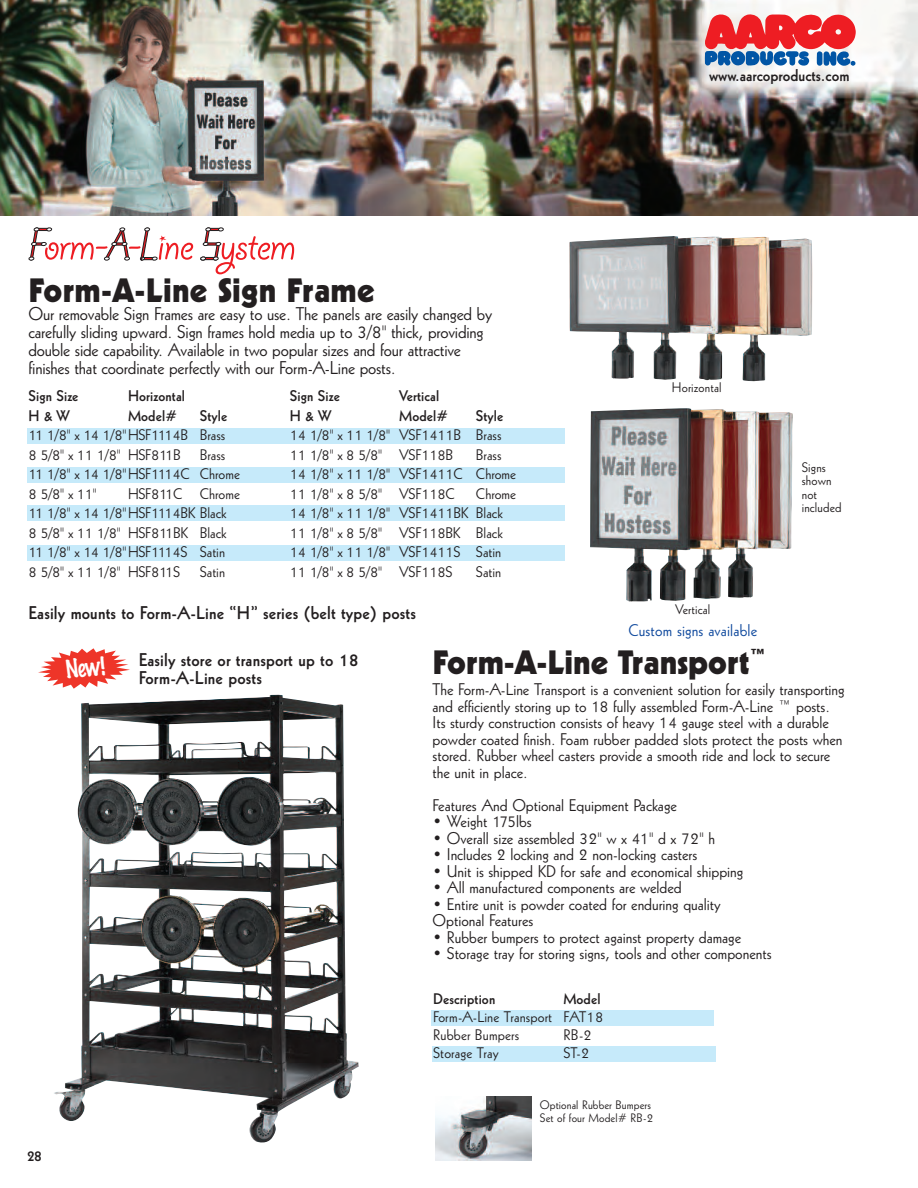
<style>
.page{position:relative;width:918px;height:1188px;background:#fff}
.page>*{position:absolute;margin:0;border:0;box-sizing:border-box;transform-origin:0 0}
.t1{font:33px "Geometric 231 BT Heavy C";color:#231f20}
.t2{font:100 23.4px "Marker Felt";color:#fff;scale:.9 1}
.t3{font:18px/18px "Geometric 231 BT Roman C";letter-spacing:-.01em;color:#231f20}
.t4{font:18px/18px "Geometric 231 BT Bold C";letter-spacing:.01em;color:#231f20}
.t5{font:16.5px/16.5px "Geometric 231 BT Roman C";color:#231f20}
.t6{font:16.5px "Geometric 231 BT Bold C";color:#231f20}
.t7{font:16.5px "Geometric 231 BT Roman C";letter-spacing:.01em;color:#0f499d}
.t8{font:15px "Geometric 231 BT Roman C";letter-spacing:-.02em;color:#231f20}
.t9{font:15px "Geometric 231 BT Bold C";letter-spacing:.01em;color:#231f20}
.t10{font:15px/18px "Geometric 231 BT Roman C";letter-spacing:.01em;color:#231f20}
.t11{font:13.5px/13.5px "Geometric 231 BT Roman C";letter-spacing:.01em;color:#231f20}
.t12{font:12px/13.5px "Geometric 231 BT Roman C";letter-spacing:.01em;color:#231f20}
</style>
<div class="page">
<img style="left:0;top:0;width:918px;height:216px">
<svg style="left:705px;top:14px;width:151px;height:52px;background:#c26274"></svg>
<div style="left:432px;top:1010px;width:282px;height:15px;background:#c6eafa"></div>
<div style="left:432px;top:1046px;width:284px;height:15px;background:#c6eafa"></div>
<img style="left:54px;top:695px;width:305px;height:448px">
<img style="left:436px;top:1096px;width:95px;height:65px">
<img style="left:590px;top:408px;width:203px;height:194px">
<img style="left:569px;top:236px;width:244px;height:145px">
<svg style="left:38px;top:648px;width:92px;height:41px"></svg>
<div style="left:27px;top:428px;width:538px;height:15px;background:#c6eafa"></div>
<div style="left:27px;top:467px;width:538px;height:15px;background:#c6eafa"></div>
<div style="left:27px;top:506px;width:538px;height:15px;background:#c6eafa"></div>
<div style="left:27px;top:545px;width:538px;height:15px;background:#c6eafa"></div>
<svg style="left:29px;top:228px;width:164px;height:32px"></svg>
<svg style="left:200px;top:228px;width:94px;height:46px"></svg>
<h1 class="t1" style="left:28px;top:278px;width:348px">Form-A-Line Sign Frame</h1>
<p class="t3" style="left:28px;top:306px;width:465px">Our removable Sign Frames are easy to use. The panels are easily changed by carefully sliding upward. Sign frames hold media up to 3/8" thick, providing double side capability. Available in two popular sizes and four attractive finishes that coordinate perfectly with our Form-A-Line posts.</p>
<p class="t9" style="left:28px;top:390px;width:51px">Sign Size</p>
<p class="t9" style="left:128px;top:390px;width:59px">Horizontal</p>
<p class="t9" style="left:290px;top:390px;width:51px">Sign Size</p>
<p class="t9" style="left:399px;top:390px;width:41px">Vertical</p>
<p class="t9" style="left:29px;top:410px;width:43px">H&amp;W</p>
<p class="t9" style="left:128px;top:410px;width:50px">Model#</p>
<p class="t9" style="left:200px;top:410px;width:29px">Style</p>
<p class="t9" style="left:290px;top:410px;width:43px">H&amp;W</p>
<p class="t9" style="left:399px;top:410px;width:50px">Model#</p>
<p class="t9" style="left:476px;top:410px;width:29px">Style</p>
<p class="t8" style="left:29px;top:429px;width:198px">11 1/8" x 14 1/8"HSF1114B Brass</p>
<p class="t8" style="left:290px;top:429px;width:213px">14 1/8" x 11 1/8" VSF1411B Brass</p>
<p class="t8" style="left:29px;top:449px;width:154px">8 5/8" x 11 1/8" HSF811B</p>
<p class="t8" style="left:200px;top:449px;width:27px">Brass</p>
<p class="t8" style="left:290px;top:449px;width:165px">11 1/8" x 8 5/8" VSF118B</p>
<p class="t8" style="left:476px;top:449px;width:27px">Brass</p>
<p class="t8" style="left:29px;top:468px;width:213px">11 1/8" x 14 1/8"HSF1114C Chrome</p>
<p class="t8" style="left:290px;top:468px;width:228px">14 1/8" x 11 1/8" VSF1411C Chrome</p>
<p class="t8" style="left:29px;top:488px;width:70px">8 5/8" x 11"</p>
<p class="t8" style="left:128px;top:488px;width:113px">HSF811C Chrome</p>
<p class="t8" style="left:290px;top:488px;width:166px">11 1/8" x 8 5/8" VSF118C</p>
<p class="t8" style="left:476px;top:488px;width:42px">Chrome</p>
<p class="t8" style="left:29px;top:507px;width:200px">11 1/8" x 14 1/8"HSF1114BK Black</p>
<p class="t8" style="left:290px;top:507px;width:214px">14 1/8" x 11 1/8" VSF1411BK Black</p>
<p class="t8" style="left:29px;top:527px;width:200px">8 5/8" x 11 1/8" HSF811BK Black</p>
<p class="t8" style="left:290px;top:527px;width:214px">11 1/8" x 8 5/8" VSF118BK Black</p>
<p class="t8" style="left:29px;top:546px;width:198px">11 1/8" x 14 1/8"HSF1114S Satin</p>
<p class="t8" style="left:290px;top:546px;width:213px">14 1/8" x 11 1/8" VSF1411S Satin</p>
<p class="t8" style="left:29px;top:566px;width:153px">8 5/8" x 11 1/8" HSF811S</p>
<p class="t8" style="left:200px;top:566px;width:27px">Satin</p>
<p class="t8" style="left:290px;top:566px;width:164px">11 1/8" x 8 5/8" VSF118S</p>
<p class="t8" style="left:476px;top:566px;width:27px">Satin</p>
<p class="t4" style="left:28px;top:606px;width:389px">Easily mounts to Form-A-Line “H” series (belt type) posts</p>
<p class="t6" style="left:709px;top:70px;width:142px">www.aarcoproducts.com</p>
<p class="t11" style="left:672px;top:381px;width:51px">Horizontal</p>
<p class="t11" style="left:675px;top:603px;width:37px">Vertical</p>
<p class="t7" style="left:628px;top:624px;width:130px">Custom signs available</p>
<p class="t11" style="left:802px;top:461px;width:41px">Signs shown not included</p>
<h2 class="t2" style="left:64px;top:656px;width:45px;rotate:-5deg">New!</h2>
<p class="t4" style="left:139px;top:652px;width:222px">Easily store or transport up to 18<br>Form-A-Line posts</p>
<p class="t9" style="left:27px;top:1150px;width:17px">28</p>
<h1 class="t1" style="left:433px;top:651px;width:335px">Form-A-Line Transport<sup>™</sup></h1>
<p class="t5" style="left:433px;top:683px;width:414px">The Form-A-Line Transport is a convenient solution for easily transporting and efficiently storing up to 18 fully assembled Form-A-Line ™ posts.<br>Its sturdy construction consists of heavy 14 gauge steel with a durable powder coated finish. Foam rubber padded slots protect the posts when stored. Rubber wheel casters provide a smooth ride and lock to secure the unit in place.</p>
<p class="t5" style="left:433px;top:798px;width:246px">Features And Optional Equipment Package</p>
<p class="t5" style="left:433px;top:815px;width:101px">• Weight 175lbs</p>
<p class="t5" style="left:433px;top:831px;width:284px">• Overall size assembled 32" w x 41" d x 72" h</p>
<p class="t5" style="left:433px;top:848px;width:266px">• Includes 2 locking and 2 non-locking casters</p>
<p class="t5" style="left:433px;top:864px;width:312px">• Unit is shipped KD for safe and economical shipping</p>
<p class="t5" style="left:433px;top:881px;width:251px">• All manufactured components are welded</p>
<p class="t5" style="left:433px;top:897px;width:290px">• Entire unit is powder coated for enduring quality<br>Optional Features</p>
<p class="t5" style="left:433px;top:930px;width:310px">• Rubber bumpers to protect against property damage</p>
<p class="t5" style="left:433px;top:947px;width:341px">• Storage tray for storing signs, tools and other components</p>
<p class="t9" style="left:433px;top:994px;width:64px">Description</p>
<p class="t9" style="left:563px;top:994px;width:39px">Model</p>
<p class="t10" style="left:433px;top:1009px;width:172px">Form-A-Line Transport FAT18<br>Rubber Bumpers</p>
<p class="t8" style="left:563px;top:1030px;width:30px">RB-2</p>
<p class="t10" style="left:433px;top:1045px;width:67px">Storage Tray</p>
<p class="t8" style="left:563px;top:1048px;width:28px">ST-2</p>
<p class="t12" style="left:540px;top:1099px;width:115px">Optional Rubber Bumpers<br>Set of four Model# RB-2</p>
</div>
